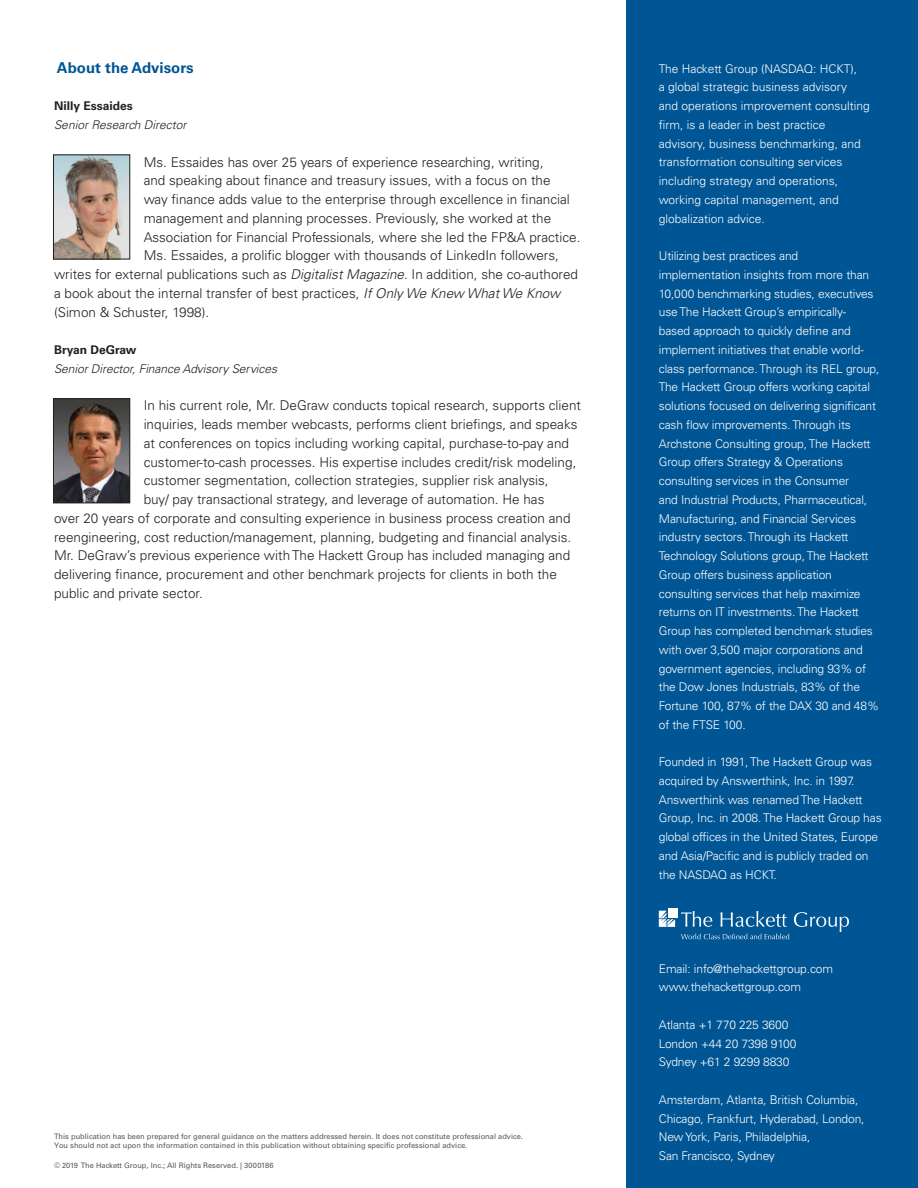
<style>
.page{position:relative;width:918px;height:1188px;background:#fff}
.page>*{position:absolute;margin:0;border:0;box-sizing:border-box;transform-origin:0 0}
.t1{font:700 15px "Univers LT Std";color:#005594}
.t2{font:300 13.5px "Univers LT Std";color:#231f20}
.t3{font:300 12px/18.8px "Univers LT Std";letter-spacing:-.01em;color:#fff}
.t4{font:italic 300 12px "Univers LT Std";letter-spacing:-.005em;color:#231f20}
.t5{font:700 12px "Univers LT Std";color:#231f20}
.t6{font:7.5px/9px "Univers LT Std";color:#57585a}
.s1{font-style:italic}
</style>
<div class="page">
<div style="left:626px;top:0;width:292px;height:1188px;background:#005594"></div>
<img style="left:55px;top:400px;width:73px;height:101px">
<div style="left:53px;top:398px;width:77px;height:105px;border:1px solid #231f20"></div>
<img style="left:55px;top:156px;width:73px;height:101px">
<div style="left:53px;top:154px;width:77px;height:105px;border:1px solid #231f20"></div>
<svg style="left:659px;top:911px;width:16px;height:16px"></svg>
<div style="left:668px;top:908px;width:9px;height:10px;background:#fff"></div>
<svg style="left:681px;top:911px;width:168px;height:28px"></svg>
<p class="t1" style="left:57px;top:59px;width:138px">About the Advisors</p>
<p class="t5" style="left:54px;top:99px;width:80px">Nilly Essaides</p>
<p class="t4" style="left:54px;top:118px;width:134px">Senior Research Director</p>
<p class="t2" style="left:144px;top:154px;width:402px">Ms. Essaides has over 25 years of experience researching, writing,</p>
<p class="t2" style="left:144px;top:172px;width:408px">and speaking about finance and treasury issues, with a focus on the</p>
<p class="t2" style="left:144px;top:191px;width:428px">way finance adds value to the enterprise through excellence in financial</p>
<p class="t2" style="left:144px;top:210px;width:409px">management and planning processes. Previously, she worked at the</p>
<p class="t2" style="left:144px;top:229px;width:438px">Association for Financial Professionals, where she led the FP&amp;A practice.</p>
<p class="t2" style="left:144px;top:247px;width:417px">Ms. Essaides, a prolific blogger with thousands of LinkedIn followers,</p>
<p class="t2" style="left:54px;top:266px;width:526px">writes for external publications such as <span class="s1">Digitalist Magazine</span>. In addition, she co-authored</p>
<p class="t2" style="left:54px;top:285px;width:508px">a book about the internal transfer of best practices, <span class="s1">If Only We Knew What We Know</span></p>
<p class="t2" style="left:54px;top:304px;width:157px">(Simon &amp; Schuster, 1998).</p>
<p class="t5" style="left:54px;top:343px;width:84px">Bryan DeGraw</p>
<p class="t4" style="left:54px;top:361px;width:225px">Senior Director, Finance Advisory Services</p>
<p class="t2" style="left:144px;top:397px;width:439px">In his current role, Mr. DeGraw conducts topical research, supports client</p>
<p class="t2" style="left:144px;top:416px;width:435px">inquiries, leads member webcasts, performs client briefings, and speaks</p>
<p class="t2" style="left:144px;top:435px;width:427px">at conferences on topics including working capital, purchase-to-pay and</p>
<p class="t2" style="left:144px;top:454px;width:435px">customer-to-cash processes. His expertise includes credit/risk modeling,</p>
<p class="t2" style="left:144px;top:472px;width:407px">customer segmentation, collection strategies, supplier risk analysis,</p>
<p class="t2" style="left:144px;top:491px;width:402px">buy/ pay transactional strategy, and leverage of automation. He has</p>
<p class="t2" style="left:54px;top:510px;width:518px">over 20 years of corporate and consulting experience in business process creation and</p>
<p class="t2" style="left:54px;top:529px;width:519px">reengineering, cost reduction/management, planning, budgeting and financial analysis.</p>
<p class="t2" style="left:54px;top:547px;width:518px">Mr. DeGraw’s previous experience with The Hackett Group has included managing and</p>
<p class="t2" style="left:54px;top:566px;width:504px">delivering finance, procurement and other benchmark projects for clients in both the</p>
<p class="t2" style="left:54px;top:585px;width:150px">public and private sector.</p>
<p class="t6" style="left:54px;top:1132px;width:471px">This publication has been prepared for general guidance on the matters addressed herein. It does not constitute professional advice.<br>You should not act upon the information contained in this publication without obtaining specific professional advice.</p>
<p class="t6" style="left:54px;top:1161px;width:221px">© 2019 The Hackett Group, Inc.; All Rights Reserved. | 3000186</p>
<p class="t3" style="left:659px;top:59px;width:212px">The Hackett Group (NASDAQ: HCKT),<br>a global strategic business advisory<br>and operations improvement consulting firm, is a leader in best practice advisory, business benchmarking, and transformation consulting services including strategy and operations, working capital management, and globalization advice.</p>
<p class="t3" style="left:659px;top:247px;width:222px">Utilizing best practices and implementation insights from more than 10,000 benchmarking studies, executives use The Hackett Group’s empirically&shy;based approach to quickly define and implement initiatives that enable world&shy;class performance. Through its REL group, The Hackett Group offers working capital solutions focused on delivering significant cash flow improvements. Through its Archstone Consulting group, The Hackett Group offers Strategy &amp; Operations consulting services in the Consumer<br>and Industrial Products, Pharmaceutical, Manufacturing, and Financial Services industry sectors. Through its Hackett Technology Solutions group, The Hackett Group offers business application consulting services that help maximize returns on IT investments. The Hackett Group has completed benchmark studies with over 3,500 major corporations and government agencies, including 93% of the Dow Jones Industrials, 83% of the Fortune 100, 87% of the DAX 30 and 48% of the FTSE 100.</p>
<p class="t3" style="left:659px;top:753px;width:224px">Founded in 1991, The Hackett Group was acquired by Answerthink, Inc. in 1997.<br>Answerthink was renamed The Hackett Group, Inc. in 2008. The Hackett Group has global offices in the United States, Europe and Asia/Pacific and is publicly traded on the NASDAQ as HCKT.</p>
<p class="t3" style="left:659px;top:959px;width:176px">Email: info@thehackettgroup.com www.thehackettgroup.com</p>
<p class="t3" style="left:659px;top:1015px;width:139px">Atlanta +1 770 225 3600<br>London +44 20 7398 9100<br>Sydney +61 2 9299 8830</p>
<p class="t3" style="left:659px;top:1090px;width:207px">Amsterdam, Atlanta, British Columbia, Chicago, Frankfurt, Hyderabad, London, New York, Paris, Philadelphia,<br>San Francisco, Sydney</p>
</div>
